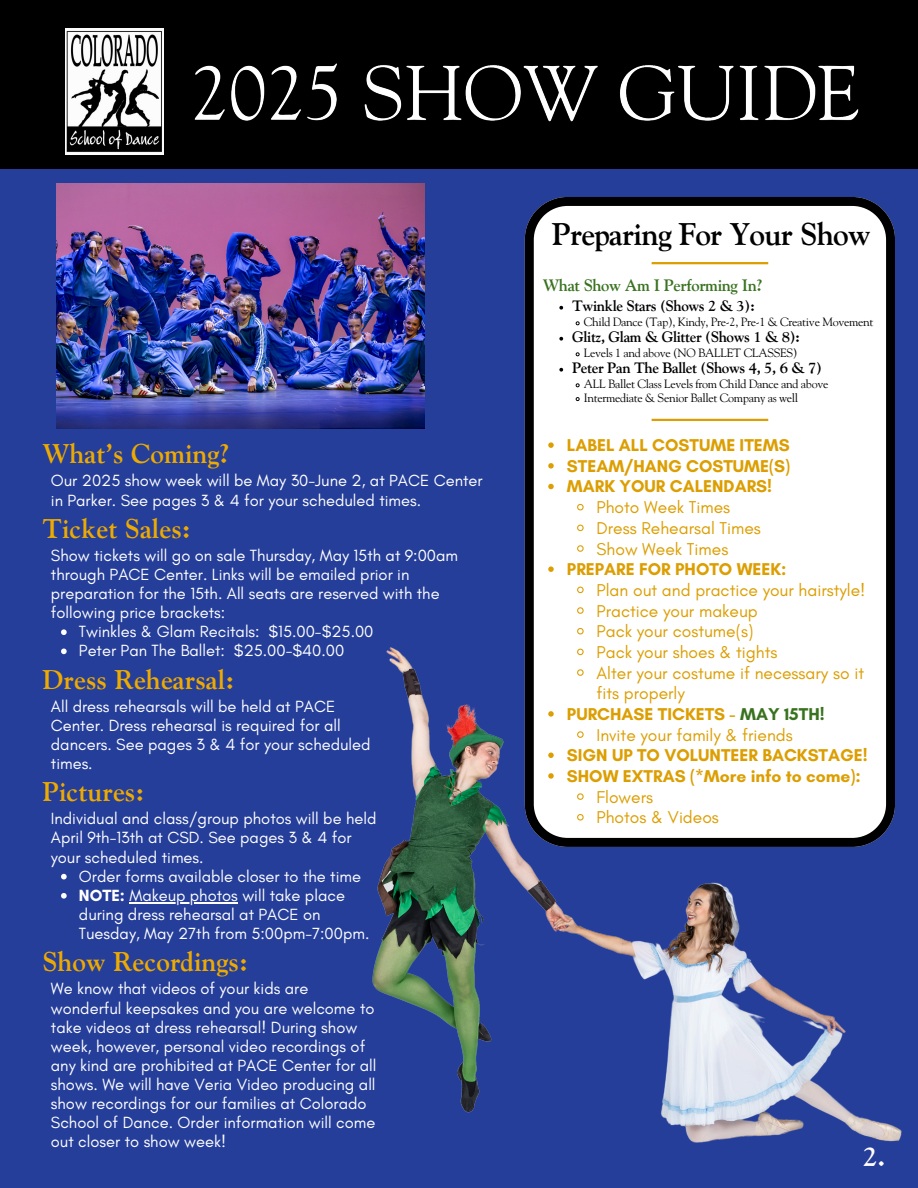
<style>
.page{position:relative;width:918px;height:1188px;background:#253e9a}
.page>*{position:absolute;margin:0;border:0;box-sizing:border-box;transform-origin:0 0}
.t1{font:700 31.2px "Goudy Std";letter-spacing:-.025em;color:#000}
.t2{font:700 27px "Goudy Std";color:#edaa00}
.t3{font:700 27px "Goudy Std";color:#fff}
.t4{font:17.4px/20.7px "Glacial Indifference";color:#dc9e00}
.t5{font:700 17.4px "Glacial Indifference";color:#dc9e00}
.t6{font:16.5px/19.2px "Glacial Indifference";color:#fff}
.t7{font:700 16.5px "Goudy Std";letter-spacing:-.025em;color:#39721f}
.t8{font:700 15px "Goudy Std";letter-spacing:-.025em;color:#000}
.t9{font:12px "Goudy Std";letter-spacing:-.025em;color:#000}
.s1{font-weight:700}
.s2{color:#39721f}
</style>
<div class="page">
<svg style="left:525px;top:197px;width:370px;height:434px;background:#ededed"></svg>
<img style="left:372px;top:631px;width:530px;height:512px">
<hr style="left:652px;top:262px;width:116px;height:2px;background:#dc9e00">
<img style="left:57px;top:183px;width:368px;height:245px">
<div style="left:0;top:0;width:918px;height:169px;background:#000"></div>
<img style="left:65px;top:29px;width:98px;height:126px">
<img style="left:194px;top:63px;width:665px;height:59px">
<svg style="left:548px;top:442px;width:6px;height:6px"></svg>
<svg style="left:548px;top:463px;width:6px;height:6px"></svg>
<svg style="left:548px;top:484px;width:6px;height:5px"></svg>
<svg style="left:576px;top:503px;width:8px;height:8px"></svg>
<svg style="left:576px;top:524px;width:8px;height:8px"></svg>
<svg style="left:576px;top:544px;width:8px;height:9px"></svg>
<svg style="left:548px;top:566px;width:6px;height:6px"></svg>
<svg style="left:576px;top:586px;width:8px;height:8px"></svg>
<svg style="left:576px;top:606px;width:8px;height:9px"></svg>
<svg style="left:576px;top:627px;width:8px;height:8px"></svg>
<svg style="left:576px;top:648px;width:8px;height:8px"></svg>
<svg style="left:576px;top:668px;width:8px;height:9px"></svg>
<svg style="left:548px;top:711px;width:6px;height:6px"></svg>
<svg style="left:576px;top:731px;width:8px;height:8px"></svg>
<svg style="left:548px;top:753px;width:6px;height:5px"></svg>
<svg style="left:548px;top:773px;width:6px;height:6px"></svg>
<svg style="left:576px;top:793px;width:8px;height:8px"></svg>
<svg style="left:576px;top:813px;width:8px;height:8px"></svg>
<svg style="left:61px;top:629px;width:6px;height:6px"></svg>
<svg style="left:61px;top:649px;width:6px;height:5px"></svg>
<svg style="left:61px;top:874px;width:6px;height:5px"></svg>
<svg style="left:61px;top:893px;width:6px;height:6px"></svg>
<hr style="left:129px;top:902px;width:109px;height:1px;background:#fff">
<svg style="left:559px;top:306px;width:4px;height:4px"></svg>
<svg style="left:559px;top:337px;width:4px;height:4px"></svg>
<svg style="left:559px;top:368px;width:4px;height:4px"></svg>
<svg style="left:576px;top:397px;width:3px;height:4px"></svg>
<hr style="left:652px;top:419px;width:116px;height:2px;background:#dc9e00">
<p class="t2" style="left:43px;top:443px;width:189px">What’s Coming?</p>
<p class="t6" style="left:51px;top:471px;width:433px">Our 2025 show week will be May 30-June 2, at PACE Center in Parker. See pages 3 &amp; 4 for your scheduled times.</p>
<p class="t2" style="left:43px;top:518px;width:150px">Ticket Sales:</p>
<p class="t6" style="left:51px;top:545px;width:409px">Show tickets will go on sale Thursday, May 15th at 9:00am through PACE Center. Links will be emailed prior in preparation for the 15th. All seats are reserved with the following price brackets:</p>
<p class="t6" style="left:79px;top:622px;width:296px">Twinkles &amp; Glam Recitals: $15.00-$25.00</p>
<p class="t6" style="left:79px;top:641px;width:267px">Peter Pan The Ballet: $25.00-$40.00</p>
<p class="t2" style="left:43px;top:668px;width:193px">Dress Rehearsal:</p>
<p class="t6" style="left:51px;top:696px;width:321px">All dress rehearsals will be held at PACE Center. Dress rehearsal is required for all dancers. See pages 3 &amp; 4 for your scheduled times.</p>
<p class="t2" style="left:43px;top:781px;width:103px">Pictures:</p>
<p class="t6" style="left:51px;top:809px;width:327px">Individual and class/group photos will be held<br>April 9th-13th at CSD. See pages 3 &amp; 4 for your scheduled times.</p>
<p class="t6" style="left:79px;top:866px;width:284px">Order forms available closer to the time</p>
<p class="t6" style="left:79px;top:885px;width:268px"><span class="s1">NOTE:</span> Makeup photos will take place</p>
<h3 class="t6" style="left:79px;top:905px;width:292px">during dress rehearsal at PACE on<br>Tuesday, May 27th from 5:00pm-7:00pm.</h3>
<h5 class="t2" style="left:43px;top:951px;width:207px">Show Recordings:</h5>
<h3 class="t6" style="left:51px;top:979px;width:327px">We know that videos of your kids are wonderful keepsakes and you are welcome to take videos at dress rehearsal! During show week, however, personal video recordings of any kind are prohibited at PACE Center for all shows. We will have Veria Video producing all show recordings for our families at Colorado School of Dance. Order information will come out closer to show week!</h3>
<p class="t1" style="left:552px;top:221px;width:320px">Preparing For Your Show</p>
<p class="t7" style="left:543px;top:278px;width:221px">What Show Am I Performing In?</p>
<p class="t8" style="left:572px;top:300px;width:184px">Twinkle Stars (Shows 2 &amp; 3):</p>
<p class="t9" style="left:584px;top:317px;width:291px">Child Dance (Tap), Kindy, Pre-2, Pre-1 &amp; Creative Movement</p>
<h3 class="t8" style="left:572px;top:331px;width:230px">Glitz, Glam &amp; Glitter (Shows 1 &amp; 8):</h3>
<h5 class="t9" style="left:584px;top:348px;width:215px">Levels 1 and above (NO BALLET CLASSES)</h5>
<h3 class="t8" style="left:572px;top:362px;width:251px">Peter Pan The Ballet (Shows 4, 5, 6 &amp; 7)</h3>
<h5 class="t9" style="left:584px;top:379px;width:246px">ALL Ballet Class Levels from Child Dance and above</h5>
<p class="t9" style="left:584px;top:393px;width:216px">Intermediate &amp; Senior Ballet Company as well</p>
<p class="t5" style="left:567px;top:435px;width:224px">LABEL ALL COSTUME ITEMS</p>
<h2 class="t5" style="left:567px;top:455px;width:225px">STEAM/HANG COSTUME(S)</h2>
<p class="t5" style="left:567px;top:476px;width:207px">MARK YOUR CALENDARS!</p>
<h4 class="t4" style="left:597px;top:497px;width:135px">Photo Week Times</h4>
<p class="t4" style="left:597px;top:517px;width:166px">Dress Rehearsal Times</p>
<p class="t4" style="left:597px;top:538px;width:133px">Show Week Times</p>
<p class="t5" style="left:567px;top:559px;width:221px">PREPARE FOR PHOTO WEEK:</p>
<p class="t4" style="left:597px;top:579px;width:270px">Plan out and practice your hairstyle!</p>
<p class="t4" style="left:597px;top:600px;width:163px">Practice your makeup</p>
<p class="t4" style="left:597px;top:621px;width:158px">Pack your costume(s)</p>
<p class="t4" style="left:597px;top:641px;width:182px">Pack your shoes &amp; tights</p>
<p class="t4" style="left:597px;top:662px;width:269px">Alter your costume if necessary so it fits properly</p>
<p class="t5" style="left:567px;top:703px;width:259px">PURCHASE TICKETS - <span class="s2">MAY 15TH!</span></p>
<p class="t4" style="left:597px;top:724px;width:198px">Invite your family &amp; friends</p>
<p class="t5" style="left:567px;top:745px;width:302px">SIGN UP TO VOLUNTEER BACKSTAGE!</p>
<p class="t5" style="left:567px;top:765px;width:295px">SHOW EXTRAS (*More info to come):</p>
<p class="t4" style="left:597px;top:786px;width:58px">Flowers</p>
<p class="t4" style="left:597px;top:807px;width:124px">Photos &amp; Videos</p>
<h5 class="t3" style="left:863px;top:1146px;width:24px">2.</h5>
</div>
